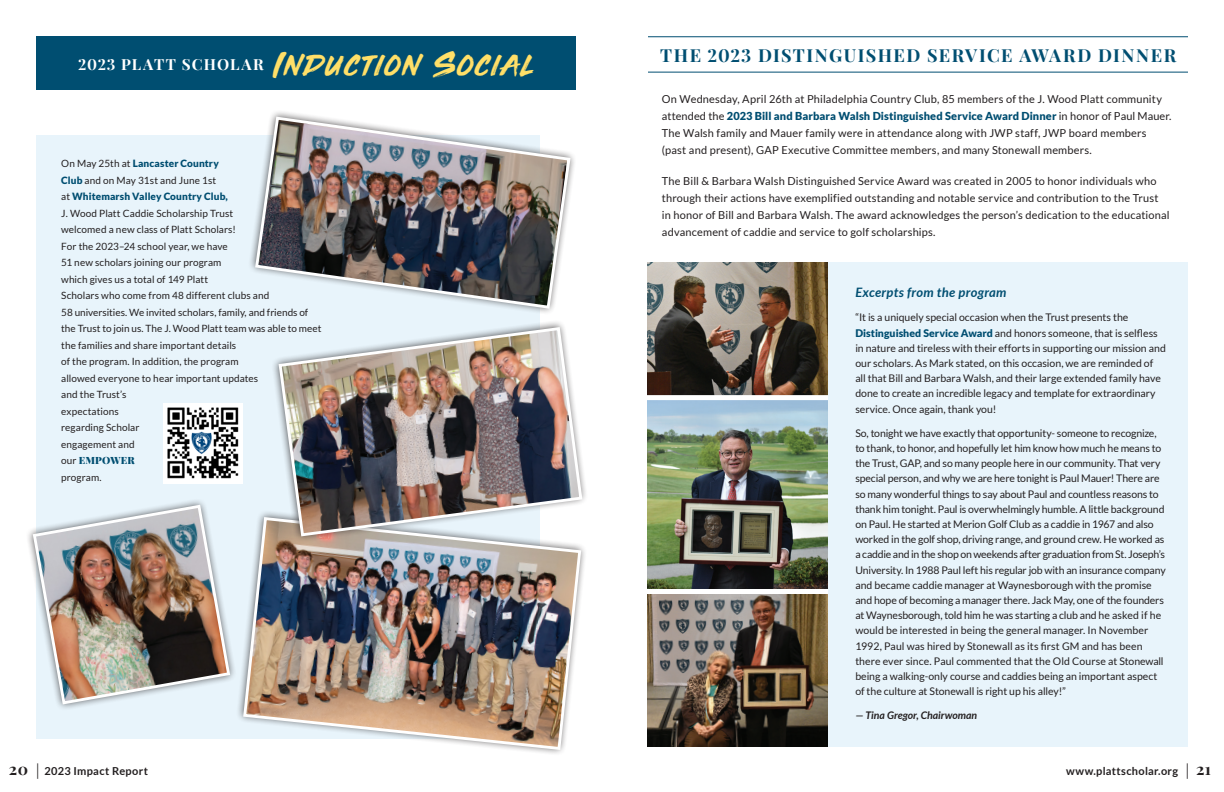
<style>
.page{position:relative;width:1224px;height:792px;background:#fff}
.page>*{position:absolute;margin:0;border:0;box-sizing:border-box;transform-origin:0 0}
.t1{font:700 18px "Playfair Display";letter-spacing:.08em;color:#004e71}
.t2{font:700 15.3px "Playfair Display";letter-spacing:.075em;color:#fff}
.t3{font:italic 700 13px "Lato";letter-spacing:.02em;color:#004e71}
.t4{font:11px/17px "Lato";letter-spacing:.015em;color:#231f20}
.t5{font:700 11px "Lato";letter-spacing:.03em;color:#231f20}
.t6{font:10.5px/15.2px "Lato";letter-spacing:-.01em;color:#231f20}
.t7{font:italic 700 10.5px "Lato";color:#231f20}
.t8{font:10px/16.5px "Lato";letter-spacing:.005em;color:#231f20}
.s1{font-family:"Third Rail";font-weight:400;font-size:34px;color:#ffdf68}
.s2{font-weight:900;color:#004e71}
.s3{font-family:"Playfair Display";font-weight:900;color:#004e71}
.s4{font-family:"Playfair Display";font-size:16px}
.s5{font-weight:400;font-size:16.5px}
</style>
<div class="page">
<div style="left:824px;top:262px;width:364px;height:485px;background:#e8f4fb"></div>
<img style="left:647px;top:262px;width:181px;height:485px">
<div style="left:36px;top:135px;width:504px;height:604px;background:#e8f4fb"></div>
<img style="left:254px;top:115px;width:318px;height:195px">
<div style="left:36px;top:36px;width:540px;height:54px;background:#004e71"></div>
<img style="left:163px;top:403px;width:79px;height:80px">
<img style="left:242px;top:515px;width:341px;height:237px">
<img style="left:31px;top:503px;width:201px;height:203px">
<svg style="left:270px;top:322px;width:316px;height:223px"></svg>
<img style="left:277px;top:325px;width:307px;height:213px">
<div style="left:643px;top:395px;width:185px;height:5px;background:#fff"></div>
<div style="left:641px;top:589px;width:187px;height:5px;background:#fff"></div>
<hr style="left:648px;top:72px;width:540px;height:1px;background:#004e71">
<hr style="left:648px;top:36px;width:540px;height:1px;background:#004e71">
<p class="t2" style="left:78px;top:52px;width:457px">2023 PLATT SCHOLAR <span class="s1">Induction Social</span></p>
<p class="t1" style="left:660px;top:41px;width:517px">THE 2023 DISTINGUISHED SERVICE AWARD DINNER</p>
<p class="t4" style="left:662px;top:91px;width:511px">On Wednesday, April 26th at Philadelphia Country Club, 85 members of the J. Wood Platt community attended the <span class="s2">2023 Bill and Barbara Walsh Distinguished Service Award Dinner</span> in honor of Paul Mauer.<br>The Walsh family and Mauer family were in attendance along with JWP staff, JWP board members (past and present), GAP Executive Committee members, and many Stonewall members.</p>
<p class="t4" style="left:662px;top:172px;width:509px">The Bill &amp; Barbara Walsh Distinguished Service Award was created in 2005 to honor individuals who through their actions have exemplified outstanding and notable service and contribution to the Trust in honor of Bill and Barbara Walsh. The award acknowledges the person’s dedication to the educational advancement of caddie and service to golf scholarships.</p>
<p class="t8" style="left:61px;top:155px;width:262px">On May 25th at <span class="s2">Lancaster Country<br>Club</span> and on May 31st and June 1st<br>at <span class="s2">Whitemarsh Valley Country Club,<br></span>J. Wood Platt Caddie Scholarship Trust<br>welcomed a new class of Platt Scholars!<br>For the 2023–24 school year, we have<br>51 new scholars joining our program<br>which gives us a total of 149 Platt<br>Scholars who come from 48 different clubs and<br>58 universities. We invited scholars, family, and friends of the Trust to join us. The J. Wood Platt team was able to meet the families and share important details<br>of the program. In addition, the program<br>allowed everyone to hear important updates<br>and the Trust’s<br>expectations<br>regarding Scholar<br>engagement and<br>our <span class="s3">EMPOWER<br></span>program.</p>
<p class="t3" style="left:855px;top:285px;width:153px">Excerpts from the program</p>
<p class="t6" style="left:855px;top:310px;width:312px">“It is a uniquely special occasion when the Trust presents the <span class="s2">Distinguished Service Award</span> and honors someone, that is selfless in nature and tireless with their efforts in supporting our mission and our scholars. As Mark stated, on this occasion, we are reminded of all that Bill and Barbara Walsh, and their large extended family have done to create an incredible legacy and template for extraordinary service. Once again, thank you!</p>
<p class="t6" style="left:855px;top:425px;width:312px">So, tonight we have exactly that opportunity- someone to recognize, to thank, to honor, and hopefully let him know how much he means to the Trust, GAP, and so many people here in our community. That very special person, and why we are here tonight is Paul Mauer! There are so many wonderful things to say about Paul and countless reasons to thank him tonight. Paul is overwhelmingly humble. A little background on Paul. He started at Merion Golf Club as a caddie in 1967 and also worked in the golf shop, driving range, and ground crew. He worked as a caddie and in the shop on weekends after graduation from St. Joseph’s University. In 1988 Paul left his regular job with an insurance company and became caddie manager at Waynesborough with the promise and hope of becoming a manager there. Jack May, one of the founders at Waynesborough, told him he was starting a club and he asked if he would be interested in being the general manager. In November 1992, Paul was hired by Stonewall as its first GM and has been there ever since. Paul commented that the Old Course at Stonewall being a walking-only course and caddies being an important aspect of the culture at Stonewall is right up his alley!”</p>
<p class="t7" style="left:855px;top:710px;width:123px">— Tina Gregor, Chairwoman</p>
<p class="t5" style="left:9px;top:765px;width:141px"><span class="s4">20</span> <span class="s5">|</span> 2023 Impact Report</p>
<p class="t5" style="left:1066px;top:765px;width:146px">www.plattscholar.org <span class="s5">|</span> <span class="s4">21</span></p>
</div>
